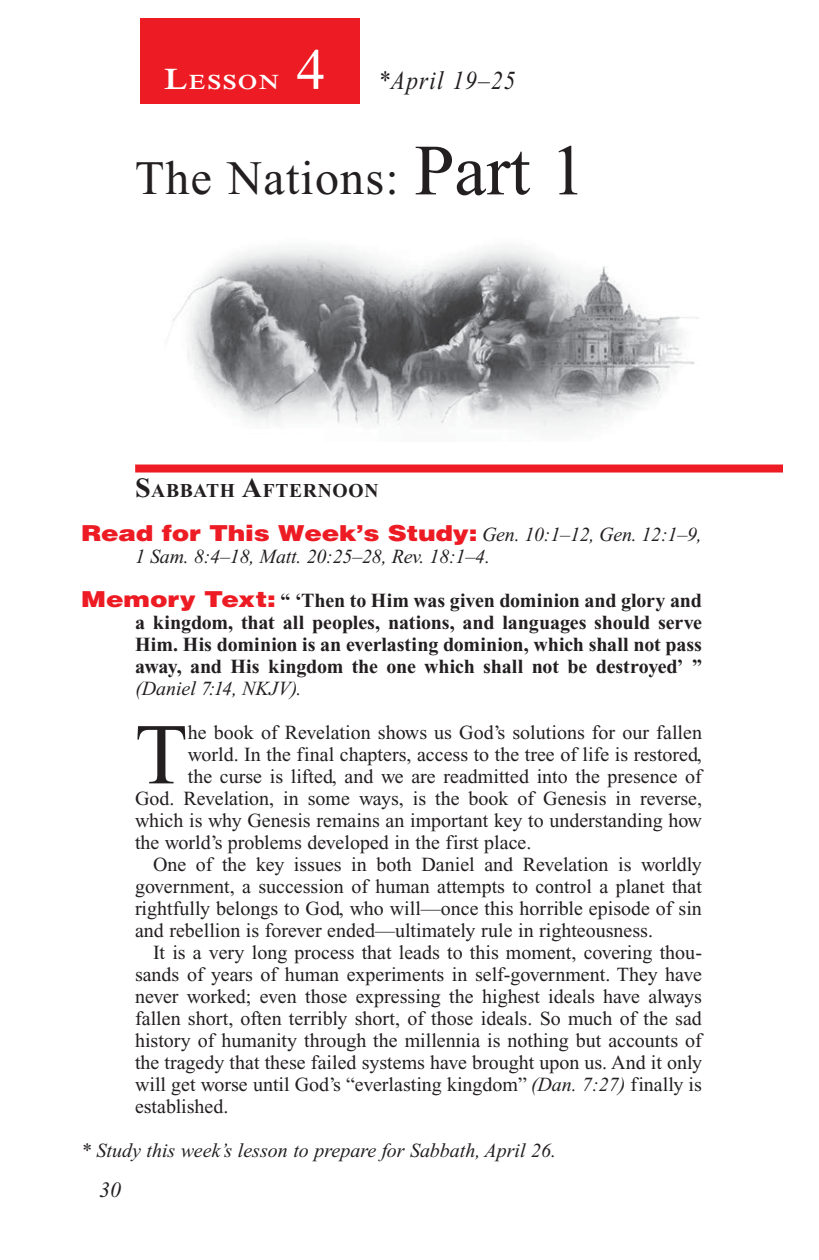
<style>
.page{position:relative;width:819px;height:1260px;background:#fff}
.page>*{position:absolute;margin:0;border:0;box-sizing:border-box;transform-origin:0 0}
.Body_Drop_Cap{font:86.4px "Times New Roman PS Std";color:#231f20}
.Lesson_Number{font:58px "Times New Roman PS Std";color:#fff}
.Lesson_Head_SA{font:48px "Times New Roman PS Std";letter-spacing:.025em;color:#231f20}
.Lesson_Dates{font:italic 26px "Times New Roman PS Std";letter-spacing:.05em;color:#231f20;scale:.9 1}
.Question{font:900 22px "Helvetica LT Std";letter-spacing:-.01em;color:#ed1c24;scale:1.2 1}
.t1{font:italic 22px "Times New Roman PS Std";color:#231f20}
.Lesson_Start_Head{font:600 21px "Times NRMT Std";letter-spacing:.07em;color:#fff;scale:1.1 1}
.Body{font:20px/22px "Times New Roman PS Std";color:#231f20;text-align:justify}
.Body_Drop_Cap-2{font:20px "Times New Roman PS Std";color:#231f20}
.Question-2{font:700 20px/22px "Times New Roman PS Std";letter-spacing:-.01em;color:#231f20;text-align:justify}
.Question-3{font:italic 20px "Times New Roman PS Std";color:#231f20}
.Sabbath_Afternoon_He{font:700 19.6px "Times New Roman PS Std";letter-spacing:.035em;color:#231f20}
.s1{font-size:30px}
.s2{font-size:72px}
.s3{font-size:28px}
.s4{font-family:"Times New Roman PS Std";font-weight:400;font-style:italic;font-size:20px;color:#231f20}
.s5{font-family:"Helvetica LT Std";font-weight:900;font-size:22px;color:#ed1c24}
.s6{font-weight:400;font-style:italic}
.s7{font-style:italic}
</style>
<div class="page">
<div style="left:135px;top:465px;width:648px;height:8px;background:#ed1c24"></div>
<div style="left:140px;top:18px;width:220px;height:86px;background:#ed1c24"></div>
<img style="left:172px;top:246px;width:527px;height:181px">
<p class="Lesson_Number" style="left:296px;top:38px;width:30px">4</p>
<p class="Lesson_Start_Head" style="left:164px;top:70px;width:106px"><span class="s1">L</span>ESSON</p>
<p class="Lesson_Dates" style="left:378px;top:66px;width:154px">*April 19–25</p>
<p class="Lesson_Head_SA" style="left:135px;top:152px;width:453px">The Nations: <span class="s2">Part 1</span></p>
<p class="Sabbath_Afternoon_He" style="left:135px;top:480px;width:245px"><span class="s3">S</span>ABBATH <span class="s3">A</span>FTERNOON</p>
<p class="Question" style="left:81px;top:519px;width:519px">Read for This Week’s Study: <span class="s4">Gen. 10:1–12, Gen. 12:1–9,</span></p>
<p class="Question-3" style="left:135px;top:546px;width:356px">1 Sam. 8:4–18, Matt. 20:25–28, Rev. 18:1–4.</p>
<p class="Question-2" style="left:135px;top:590px;width:569px;text-indent:-54px"><span class="s5">Memory Text:</span> “ ‘Then to Him was given dominion and glory and a kingdom, that all peoples, nations, and languages should serve Him. His dominion is an everlasting dominion, which shall not pass away, and His kingdom the one which shall not be destroyed’ ” <span class="s6">(Daniel 7:14, NKJV).</span></p>
<p class="Body_Drop_Cap" style="left:135px;top:708px;width:54px">T</p>
<p class="Body_Drop_Cap-2" style="left:188px;top:722px;width:516px">he book of Revelation shows us God’s solutions for our fallen</p>
<p class="Body_Drop_Cap-2" style="left:188px;top:744px;width:516px">world. In the final chapters, access to the tree of life is restored,</p>
<p class="Body_Drop_Cap-2" style="left:188px;top:766px;width:516px">the curse is lifted, and we are readmitted into the presence of</p>
<p class="Body_Drop_Cap-2" style="left:135px;top:788px;width:569px">God. Revelation, in some ways, is the book of Genesis in reverse,</p>
<p class="Body_Drop_Cap-2" style="left:135px;top:810px;width:569px">which is why Genesis remains an important key to understanding how</p>
<p class="Body_Drop_Cap-2" style="left:135px;top:832px;width:398px">the world’s problems developed in the first place.</p>
<p class="Body" style="left:135px;top:854px;width:569px;text-indent:18px">One of the key issues in both Daniel and Revelation is worldly government, a succession of human attempts to control a planet that rightfully belongs to God, who will—once this horrible episode of sin and rebellion is forever ended—ultimately rule in righteousness.</p>
<p class="Body" style="left:135px;top:942px;width:569px;text-indent:18px">It is a very long process that leads to this moment, covering thou&shy;sands of years of human experiments in self-government. They have never worked; even those expressing the highest ideals have always fallen short, often terribly short, of those ideals. So much of the sad history of humanity through the millennia is nothing but accounts of the tragedy that these failed systems have brought upon us. And it only will get worse until God’s “everlasting kingdom” <span class="s7">(Dan. 7:27)</span> finally is established.</p>
<p class="Question-3" style="left:81px;top:1140px;width:477px">* Study this week’s lesson to prepare for Sabbath, April 26.</p>
<p class="t1" style="left:99px;top:1178px;width:23px">30</p>
</div>
